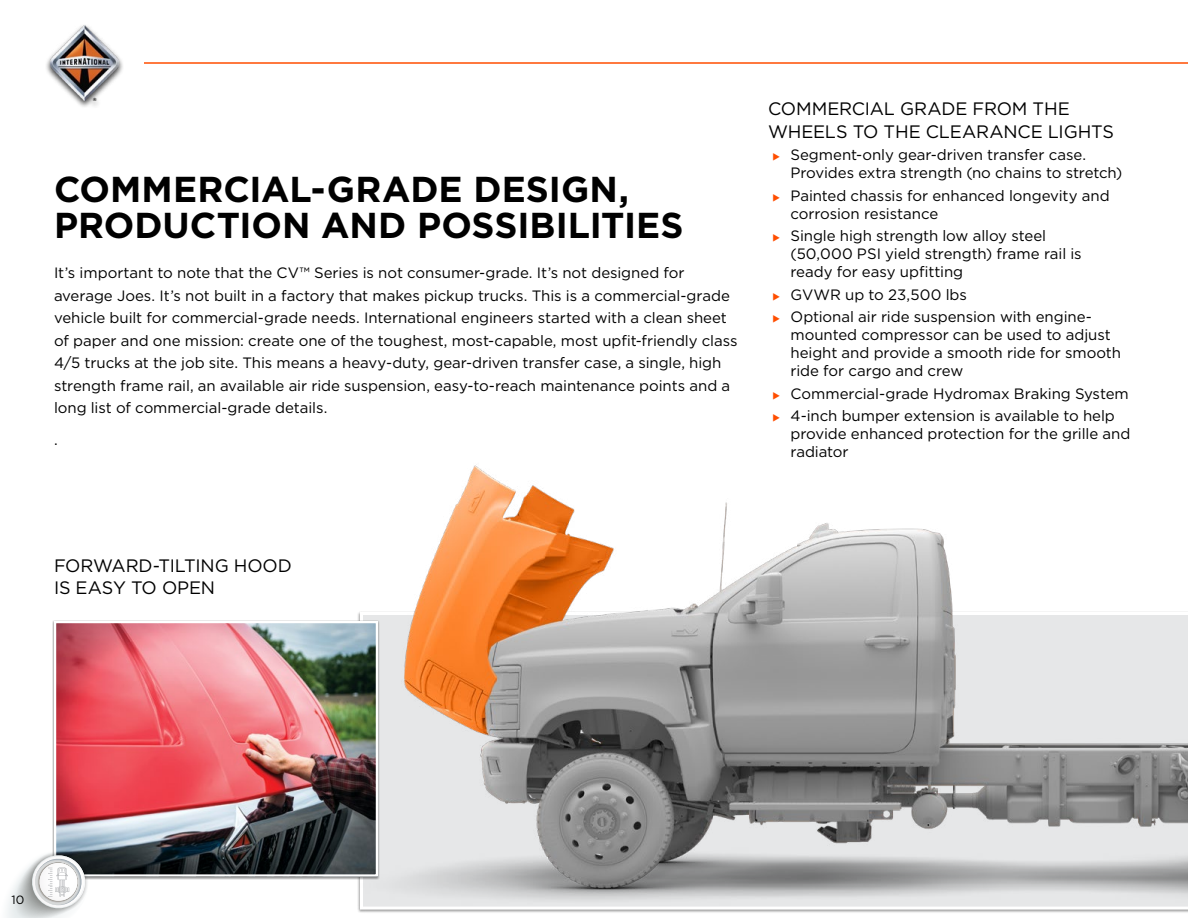
<style>
.page{position:relative;width:1188px;height:918px;background:#fff}
.page>*{position:absolute;margin:0;border:0;box-sizing:border-box;transform-origin:0 0}
.t1{font:700 36px/36px "Gotham";color:#000}
.t2{font:18px/22.5px "Gotham";letter-spacing:-.01em;color:#000}
.t3{font:15px/18px "Gotham";letter-spacing:-.005em;color:#000}
.t4{font:12px "Gotham";color:#000}
.s1{color:#ff4e00}
</style>
<div class="page">
<div style="left:45px;top:23px;width:79px;height:86px;background:#000;opacity:.75"></div>
<img style="left:50px;top:25px;width:69px;height:76px">
<hr style="left:144px;top:62px;width:1044px;height:2px;background:#ff4e00">
<img style="left:57px;top:624px;width:272px;height:250px">
<div style="left:54px;top:621px;width:324px;height:256px;border:2px solid #fff"></div>
<img style="left:329px;top:465px;width:859px;height:448px">
<svg style="left:7px;top:850px;width:82px;height:68px"></svg>
<h1 class="t1" style="left:54px;top:171px;width:631px">COMMERCIAL-GRADE DESIGN,<br>PRODUCTION AND POSSIBILITIES</h1>
<p class="t3" style="left:54px;top:261px;width:685px;line-height:22.5px">It’s important to note that the CV™ Series is not consumer-grade. It’s not designed for average Joes. It’s not built in a factory that makes pickup trucks. This is a commercial-grade vehicle built for commercial-grade needs. International engineers started with a clean sheet of paper and one mission: create one of the toughest, most-capable, most upfit-friendly class 4/5 trucks at the job site. This means a heavy-duty, gear-driven transfer case, a single, high strength frame rail, an available air ride suspension, easy-to-reach maintenance points and a long list of commercial-grade details.</p>
<p class="t3" style="left:54px;top:430px;width:5px">.</p>
<p class="t2" style="left:768px;top:97px;width:348px">COMMERCIAL GRADE FROM THE<br>WHEELS TO THE CLEARANCE LIGHTS</p>
<p class="t3" style="left:790px;top:146px;width:333px;text-indent:-18px"><span class="s1">◆</span> Segment-only gear-driven transfer case.<br>Provides extra strength (no chains to stretch)</p>
<p class="t3" style="left:790px;top:186px;width:321px;text-indent:-18px"><span class="s1">◆</span> Painted chassis for enhanced longevity and corrosion resistance</p>
<p class="t3" style="left:790px;top:227px;width:293px;text-indent:-18px"><span class="s1">◆</span> Single high strength low alloy steel (50,000 PSI yield strength) frame rail is ready for easy upfitting</p>
<p class="t3" style="left:773px;top:285px;width:196px"><span class="s1">◆</span> GVWR up to 23,500 lbs</p>
<p class="t3" style="left:790px;top:308px;width:332px;text-indent:-18px"><span class="s1">◆</span> Optional air ride suspension with engine&shy;mounted compressor can be used to adjust height and provide a smooth ride for smooth ride for cargo and crew</p>
<p class="t3" style="left:773px;top:384px;width:358px"><span class="s1">◆</span> Commercial-grade Hydromax Braking System</p>
<p class="t3" style="left:790px;top:407px;width:341px;text-indent:-18px"><span class="s1">◆</span> 4-inch bumper extension is available to help provide enhanced protection for the grille and radiator</p>
<p class="t2" style="left:54px;top:553px;width:239px">FORWARD-TILTING HOOD<br>IS EASY TO OPEN</p>
<p class="t4" style="left:11px;top:892px;width:15px">10</p>
</div>
